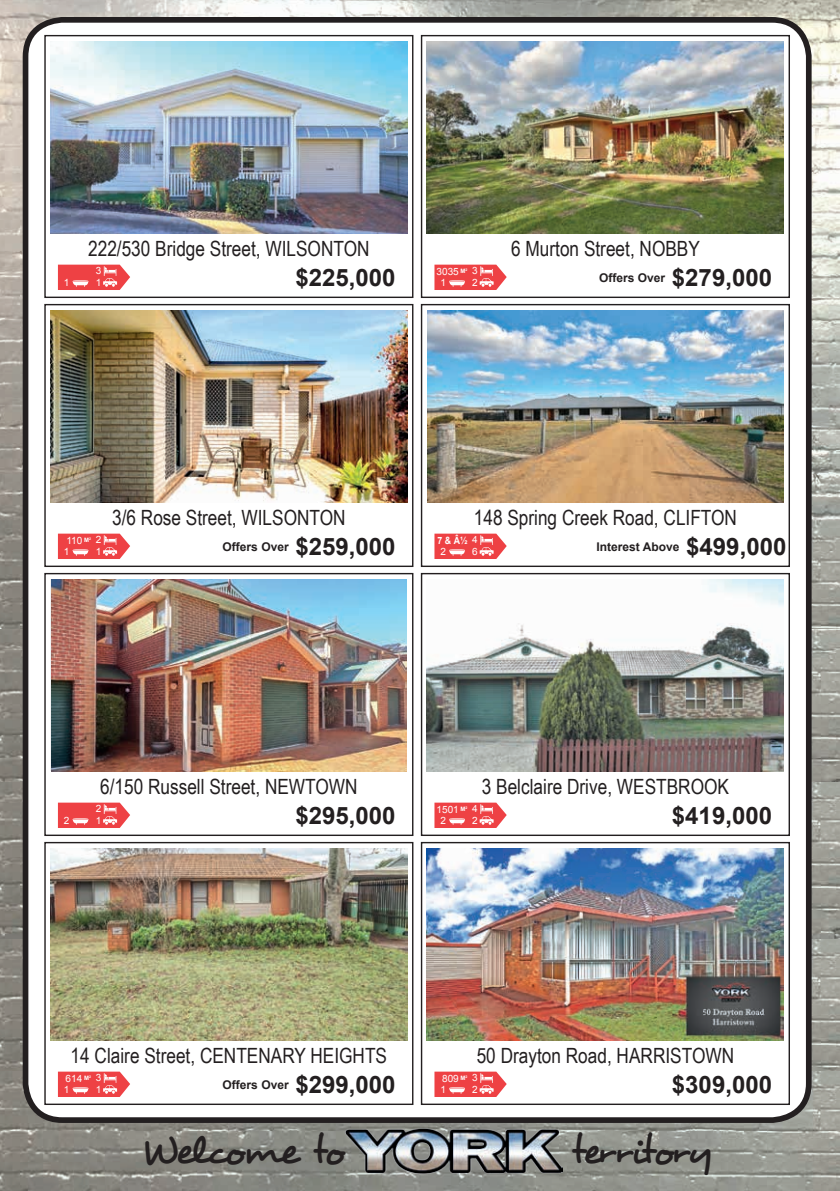
<style>
.page{position:relative;width:840px;height:1191px;background:#fff}
.page>*{position:absolute;margin:0;border:0;box-sizing:border-box;transform-origin:0 0}
.t1{font:41px "Desyrel";letter-spacing:-.075em;color:#231f20}
.t2{font:700 24px "Arial";color:#231f20}
.t3{font:21px "Arial Narrow";color:#231f20}
.t4{font:700 12px "Arial";color:#231f20}
.t5{font:10px "Arial";color:#fff}
.t6{font:700 10px/10.8px "Arial";color:#fff;scale:.88 1}
.s1{font-size:24px}
.s2{font-weight:400}
</style>
<div class="page">
<img style="left:0;top:0;width:839px;height:629px">
<img style="left:0;top:629px;width:839px;height:153px">
<img style="left:0;top:782px;width:839px;height:157px">
<img style="left:0;top:939px;width:839px;height:132px">
<img style="left:0;top:1071px;width:839px;height:120px">
<img style="left:346px;top:1126px;width:216px;height:47px">
<div style="left:26px;top:20px;width:782px;height:1100px;background:#fff;border-radius:37px"></div>
<div style="left:23px;top:17px;width:788px;height:1106px;border:6px solid #231f20;border-radius:37px"></div>
<img style="left:50px;top:42px;width:357px;height:191px">
<div style="left:44px;top:35px;width:369px;height:263px;border:1px solid #231f20"></div>
<svg style="left:58px;top:265px;width:72px;height:25px;background:#f06062"></svg>
<div style="left:420px;top:35px;width:369px;height:263px;border:1px solid #231f20"></div>
<svg style="left:434px;top:265px;width:72px;height:25px;background:#f06062"></svg>
<img style="left:50px;top:311px;width:357px;height:191px">
<div style="left:44px;top:304px;width:369px;height:263px;border:1px solid #231f20"></div>
<svg style="left:58px;top:533px;width:72px;height:26px;background:#f16466"></svg>
<img style="left:427px;top:311px;width:355px;height:191px">
<div style="left:420px;top:304px;width:369px;height:263px;border:1px solid #231f20"></div>
<svg style="left:434px;top:533px;width:72px;height:26px;background:#f16466"></svg>
<img style="left:51px;top:579px;width:355px;height:192px">
<div style="left:44px;top:573px;width:369px;height:263px;border:1px solid #231f20"></div>
<svg style="left:58px;top:802px;width:72px;height:26px;background:#f16466"></svg>
<img style="left:426px;top:579px;width:357px;height:192px">
<div style="left:420px;top:573px;width:369px;height:263px;border:1px solid #231f20"></div>
<svg style="left:434px;top:802px;width:72px;height:26px;background:#f16466"></svg>
<img style="left:51px;top:848px;width:356px;height:192px">
<div style="left:44px;top:842px;width:369px;height:263px;border:1px solid #231f20"></div>
<svg style="left:58px;top:1071px;width:72px;height:26px;background:#f16466"></svg>
<img style="left:426px;top:848px;width:357px;height:192px">
<div style="left:420px;top:842px;width:369px;height:263px;border:1px solid #231f20"></div>
<svg style="left:434px;top:1071px;width:72px;height:26px;background:#f16466"></svg>
<img style="left:426px;top:42px;width:357px;height:191px">
<p class="t3" style="left:88px;top:233px;width:283px">222/530 Bridge Street, WILSONTON</p>
<p class="t2" style="left:295px;top:264px;width:102px">$225,000</p>
<p class="t5" style="left:436px;top:266px;width:32px">3035 <sup>M</sup><sup>2</sup></p>
<p class="t5" style="left:472px;top:265px;width:7px">3</p>
<p class="t5" style="left:96px;top:265px;width:7px">3</p>
<p class="t5" style="left:64px;top:277px;width:7px">1</p>
<p class="t5" style="left:96px;top:277px;width:7px">1</p>
<p class="t5" style="left:440px;top:277px;width:7px">1</p>
<p class="t5" style="left:472px;top:277px;width:7px">2</p>
<p class="t3" style="left:511px;top:233px;width:190px">6 Murton Street, NOBBY</p>
<p class="t4" style="left:598px;top:271px;width:174px">Offers Over <span class="s1">$279,000</span></p>
<p class="t5" style="left:66px;top:535px;width:26px">110 <sup>M</sup><sup>2</sup></p>
<p class="t5" style="left:96px;top:534px;width:7px">2</p>
<p class="t5" style="left:64px;top:546px;width:7px">1</p>
<p class="t5" style="left:96px;top:546px;width:7px">1</p>
<p class="t3" style="left:112px;top:502px;width:235px">3/6 Rose Street, WILSONTON</p>
<p class="t4" style="left:222px;top:540px;width:174px">Offers Over <span class="s1">$259,000</span></p>
<p class="t6" style="left:437px;top:535px;width:47px">7 &amp; Â½ <span class="s2">4<br>2</span></p>
<p class="t3" style="left:473px;top:502px;width:264px">148 Spring Creek Road, CLIFTON</p>
<p class="t4" style="left:596px;top:540px;width:191px">Interest Above <span class="s1">$499,000</span></p>
<p class="t5" style="left:472px;top:546px;width:7px">6</p>
<p class="t3" style="left:100px;top:771px;width:259px">6/150 Russell Street, NEWTOWN</p>
<p class="t2" style="left:295px;top:802px;width:102px">$295,000</p>
<p class="t5" style="left:436px;top:804px;width:32px">1501 <sup>M</sup><sup>2</sup></p>
<p class="t5" style="left:472px;top:802px;width:7px">4</p>
<p class="t3" style="left:481px;top:771px;width:248px">3 Belclaire Drive, WESTBROOK</p>
<p class="t2" style="left:671px;top:802px;width:102px">$419,000</p>
<p class="t5" style="left:96px;top:802px;width:7px">2</p>
<p class="t5" style="left:64px;top:815px;width:7px">2</p>
<p class="t5" style="left:96px;top:815px;width:7px">1</p>
<p class="t5" style="left:440px;top:815px;width:7px">2</p>
<p class="t5" style="left:472px;top:815px;width:7px">2</p>
<p class="t3" style="left:476px;top:1040px;width:259px">50 Drayton Road, HARRISTOWN</p>
<p class="t2" style="left:671px;top:1071px;width:102px">$309,000</p>
<p class="t3" style="left:71px;top:1040px;width:318px">14 Claire Street, CENTENARY HEIGHTS</p>
<p class="t4" style="left:222px;top:1078px;width:174px">Offers Over <span class="s1">$299,000</span></p>
<p class="t5" style="left:442px;top:1073px;width:27px">809 <sup>M</sup><sup>2</sup></p>
<p class="t5" style="left:472px;top:1071px;width:7px">3</p>
<p class="t5" style="left:66px;top:1073px;width:27px">614 <sup>M</sup><sup>2</sup></p>
<p class="t5" style="left:96px;top:1071px;width:7px">3</p>
<p class="t5" style="left:64px;top:1084px;width:7px">1</p>
<p class="t5" style="left:96px;top:1084px;width:7px">1</p>
<p class="t5" style="left:440px;top:1084px;width:7px">1</p>
<p class="t5" style="left:472px;top:1084px;width:7px">2</p>
<h1 class="t1" style="left:141px;top:1124px;width:207px">Welcome to</h1>
<h1 class="t1" style="left:570px;top:1124px;width:143px">territory</h1>
</div>
